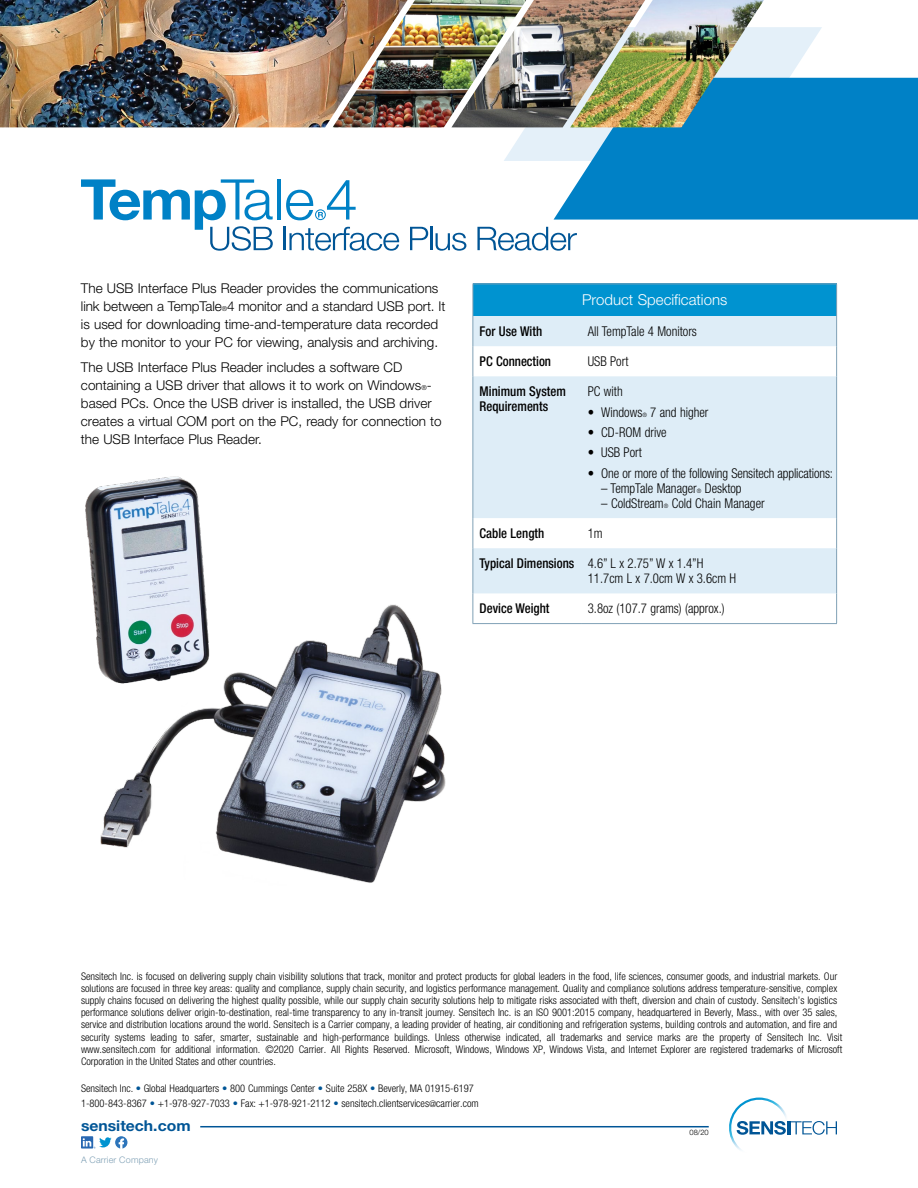
<style>
.page{position:relative;width:918px;height:1188px;background:#fff}
.page>*{position:absolute;margin:0;border:0;box-sizing:border-box;transform-origin:0 0}
.Chart_Main_Title_new{font:300 15px "Helvetica Neue LT Std";color:#fff}
.t1{font:700 15px "Helvetica Neue LT Std";color:#005596;scale:1.05 1}
.Body_Copy_new{font:300 13.5px/18px "Helvetica Neue LT Std";color:#000}
.Chart_Data_new{font:300 condensed 13.5px/15px "Helvetica Neue LT Std";color:#000;scale:.95 1}
.Chart_Side_Column_He{font:500 condensed 13.5px/15px "Helvetica Neue LT Std";color:#000;scale:.95 1}
.t2{font:300 condensed 10.5px/12.1px "Helvetica Neue LT Std";color:#000}
.t3{font:300 9px "Helvetica Neue LT Std";letter-spacing:.02em;color:#80a1b6}
.t4{font:300 7.5px "Helvetica Neue LT Std";color:#000}
.t5{font:300 condensed 6px "Helvetica Neue LT Std";color:#000;scale:.95 1}
.s1{font-size:6.75px}
.s2{color:#005596}
.s3{font-size:9px}
</style>
<div class="page">
<svg style="left:504px;top:27px;width:318px;height:134px"></svg>
<svg style="left:554px;top:78px;width:364px;height:142px;fill:#0081c6"></svg>
<img style="left:0;top:0;width:333px;height:127px">
<img style="left:333px;top:0;width:118px;height:127px">
<img style="left:451px;top:0;width:119px;height:127px">
<img style="left:570px;top:0;width:203px;height:127px">
<hr style="left:277px;top:179px;width:4px;height:41px;background:#0081c6">
<svg style="left:81px;top:179px;width:192px;height:72px"></svg>
<hr style="left:283px;top:227px;width:3px;height:23px;background:#005596">
<svg style="left:289px;top:227px;width:110px;height:24px"></svg>
<svg style="left:410px;top:227px;width:18px;height:23px"></svg>
<hr style="left:430px;top:227px;width:2px;height:23px;background:#005596">
<svg style="left:436px;top:233px;width:30px;height:18px"></svg>
<svg style="left:477px;top:227px;width:100px;height:24px"></svg>
<svg style="left:286px;top:180px;width:70px;height:40px"></svg>
<img style="left:100px;top:593px;width:406px;height:290px">
<div style="left:473px;top:284px;width:364px;height:32px;background:#0093d0"></div>
<svg style="left:473px;top:316px;width:363px;height:277px;fill:#deedf7"></svg>
<hr style="left:472px;top:284px;width:1px;height:32px;background:#80a1b6">
<hr style="left:472px;top:284px;width:109px;height:1px;background:#80a1b6">
<hr style="left:581px;top:284px;width:256px;height:1px;background:#80a1b6">
<hr style="left:836px;top:284px;width:1px;height:32px;background:#80a1b6">
<hr style="left:472px;top:316px;width:1px;height:30px;background:#80a1b6">
<hr style="left:472px;top:346px;width:1px;height:30px;background:#80a1b6">
<hr style="left:472px;top:376px;width:1px;height:142px;background:#80a1b6">
<hr style="left:472px;top:518px;width:1px;height:30px;background:#80a1b6">
<hr style="left:472px;top:548px;width:1px;height:45px;background:#80a1b6">
<hr style="left:836px;top:316px;width:1px;height:30px;background:#80a1b6">
<hr style="left:836px;top:346px;width:1px;height:30px;background:#80a1b6">
<hr style="left:836px;top:376px;width:1px;height:142px;background:#80a1b6">
<hr style="left:836px;top:518px;width:1px;height:30px;background:#80a1b6">
<hr style="left:836px;top:548px;width:1px;height:45px;background:#80a1b6">
<hr style="left:472px;top:593px;width:1px;height:30px;background:#80a1b6">
<hr style="left:472px;top:623px;width:109px;height:1px;background:#80a1b6">
<hr style="left:836px;top:593px;width:1px;height:30px;background:#80a1b6">
<hr style="left:581px;top:623px;width:256px;height:1px;background:#80a1b6">
<img style="left:85px;top:476px;width:143px;height:231px">
<hr style="left:200px;top:1126px;width:509px;height:1px;background:#005596">
<svg style="left:729px;top:1097px;width:108px;height:53px"></svg>
<svg style="left:81px;top:1136px;width:46px;height:13px"></svg>
<p class="Body_Copy_new" style="left:81px;top:279px;width:366px">The USB Interface Plus Reader provides the communications link between a TempTale<span class="s1">®</span>4 monitor and a standard USB port. It is used for downloading time-and-temperature data recorded by the monitor to your PC for viewing, analysis and archiving.</p>
<p class="Body_Copy_new" style="left:81px;top:358px;width:362px">The USB Interface Plus Reader includes a software CD containing a USB driver that allows it to work on Windows<span class="s1">®</span>- based PCs. Once the USB driver is installed, the USB driver creates a virtual COM port on the PC, ready for connection to the USB Interface Plus Reader.</p>
<p class="Chart_Main_Title_new" style="left:582px;top:291px;width:147px">Product Specifications</p>
<p class="Chart_Side_Column_He" style="left:480px;top:323px;width:67px">For Use With</p>
<p class="Chart_Data_new" style="left:588px;top:324px;width:116px">All TempTale 4 Monitors</p>
<p class="Chart_Side_Column_He" style="left:480px;top:354px;width:77px">PC Connection</p>
<p class="Chart_Data_new" style="left:588px;top:354px;width:44px">USB Port</p>
<p class="Chart_Side_Column_He" style="left:480px;top:384px;width:92px">Minimum System<br>Requirements</p>
<p class="Chart_Data_new" style="left:588px;top:384px;width:38px">PC with</p>
<p class="Chart_Data_new" style="left:588px;top:404px;width:59px">• Windows</p>
<p class="t5" style="left:642px;top:411px;width:6px">®</p>
<p class="Chart_Data_new" style="left:650px;top:404px;width:63px">7 and higher</p>
<p class="Chart_Data_new" style="left:588px;top:425px;width:85px">• CD-ROM drive</p>
<p class="Chart_Data_new" style="left:588px;top:445px;width:58px">• USB Port</p>
<p class="Chart_Data_new" style="left:588px;top:465px;width:260px">• One or more of the following Sensitech applications:</p>
<p class="Chart_Data_new" style="left:601px;top:480px;width:102px">– TempTale Manager</p>
<p class="t5" style="left:697px;top:487px;width:6px">®</p>
<p class="Chart_Data_new" style="left:705px;top:480px;width:40px">Desktop</p>
<p class="Chart_Data_new" style="left:601px;top:495px;width:67px">– ColdStream</p>
<p class="t5" style="left:664px;top:502px;width:6px">®</p>
<p class="Chart_Data_new" style="left:672px;top:495px;width:99px">Cold Chain Manager</p>
<p class="Chart_Side_Column_He" style="left:480px;top:526px;width:70px">Cable Length</p>
<p class="Chart_Data_new" style="left:588px;top:526px;width:17px">1m</p>
<p class="Chart_Side_Column_He" style="left:480px;top:556px;width:101px">Typical Dimensions</p>
<p class="Chart_Data_new" style="left:588px;top:556px;width:158px">4.6” L x 2.75” W x 1.4”H<br>11.7cm L x 7.0cm W x 3.6cm H</p>
<p class="Chart_Side_Column_He" style="left:480px;top:601px;width:75px">Device Weight</p>
<p class="Chart_Data_new" style="left:588px;top:601px;width:146px">3.8oz (107.7 grams) (approx.)</p>
<p class="t2" style="left:81px;top:970px;width:763px">Sensitech Inc. is focused on delivering supply chain visibility solutions that track, monitor and protect products for global leaders in the food, life sciences, consumer goods, and industrial markets. Our solutions are focused in three key areas: quality and compliance, supply chain security, and logistics performance management. Quality and compliance solutions address temperature-sensitive, complex supply chains focused on delivering the highest quality possible, while our supply chain security solutions help to mitigate risks associated with theft, diversion and chain of custody. Sensitech’s logistics performance solutions deliver origin-to-destination, real-time transparency to any in-transit journey. Sensitech Inc. is an ISO 9001:2015 company, headquartered in Beverly, Mass., with over 35 sales, service and distribution locations around the world. Sensitech is a Carrier company, a leading provider of heating, air conditioning and refrigeration systems, building controls and automation, and fire and security systems leading to safer, smarter, sustainable and high-performance buildings. Unless otherwise indicated, all trademarks and service marks are the property of Sensitech Inc. Visit www.sensitech.com for additional information. ©2020 Carrier. All Rights Reserved. Microsoft, Windows, Windows XP, Windows Vista, and Internet Explorer are registered trademarks of Microsoft Corporation in the United States and other countries.</p>
<p class="t2" style="left:81px;top:1081px;width:399px;line-height:15px">Sensitech Inc. <span class="s2">•</span> Global Headquarters <span class="s2">•</span> 800 Cummings Center <span class="s2">•</span> Suite 258X <span class="s2">•</span> Beverly, MA 01915-6197<br>1-800-843-8367 <span class="s2">•</span> +1-978-927-7033 <span class="s2">•</span> Fax: +1-978-921-2112 <span class="s2">•</span> sensitech.clientservices<span class="s3">@</span>carrier.com</p>
<h1 class="t1" style="left:81px;top:1116px;width:106px">sensitech.com</h1>
<p class="t3" style="left:81px;top:1154px;width:79px">A Carrier Company</p>
<p class="t4" style="left:690px;top:1128px;width:21px">08/20</p>
</div>
